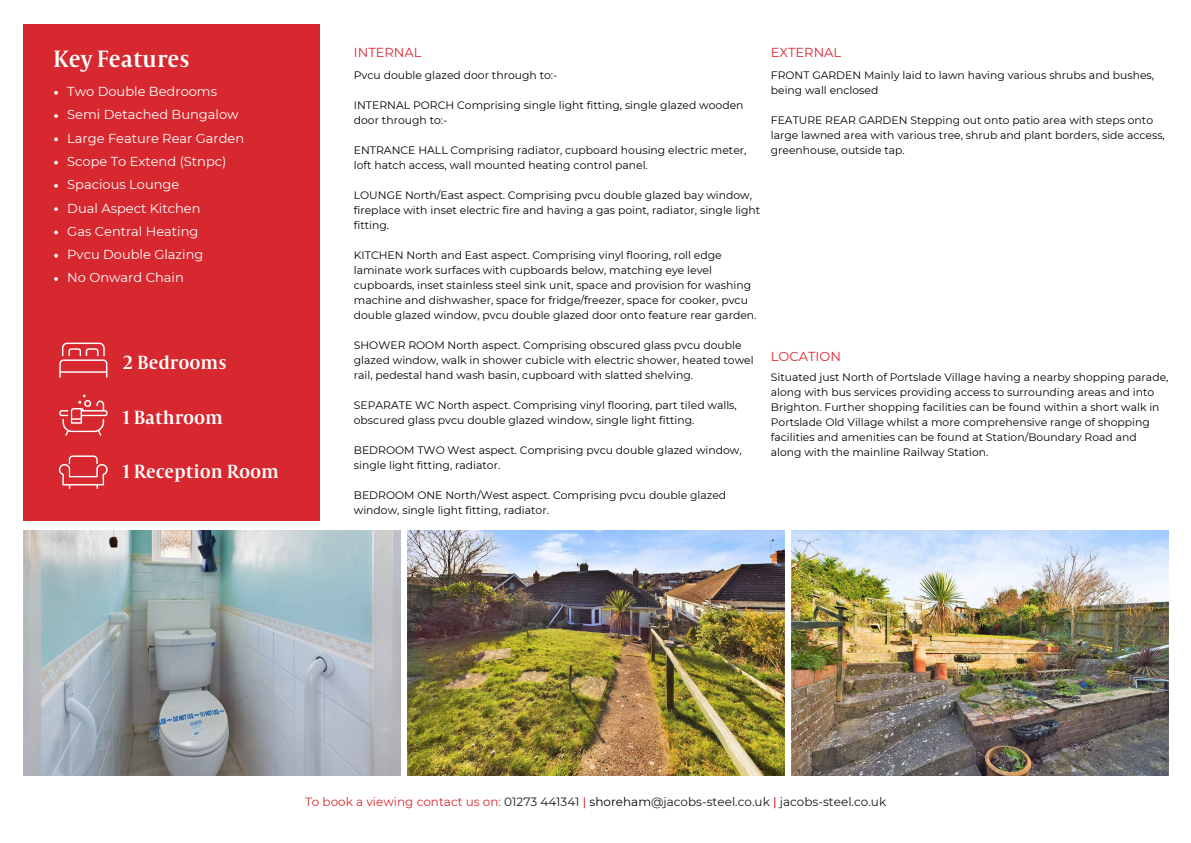
<style>
.page{position:relative;width:1191px;height:843px;background:#fff}
.page>*{position:absolute;margin:0;border:0;box-sizing:border-box;transform-origin:0 0}
.t1{font:26px "Capitolium Road";color:#fff}
.t2{font:21px "Capitolium Road";color:#fff}
.t3{font:13px "Montserrat";color:#fff}
.t4{font:13px "Montserrat";color:#d7282f}
.t5{font:12px "Montserrat";color:#191718}
.t6{font:10.8px/15px "Montserrat";color:#000}
.s1{color:#d7282f}
.s2{font-weight:500;color:#d7282f}
.s3{color:#000}
</style>
<div class="page">
<img style="left:23px;top:530px;width:377px;height:245px">
<img style="left:407px;top:530px;width:377px;height:245px">
<img style="left:791px;top:530px;width:377px;height:245px">
<div style="left:23px;top:25px;width:297px;height:496px;background:#d7282f"></div>
<img style="left:58px;top:455px;width:50px;height:34px">
<img style="left:59px;top:394px;width:49px;height:42px">
<img style="left:59px;top:342px;width:49px;height:36px">
<svg style="left:54px;top:91px;width:4px;height:4px"></svg>
<svg style="left:54px;top:114px;width:4px;height:4px"></svg>
<svg style="left:54px;top:137px;width:4px;height:4px"></svg>
<svg style="left:54px;top:161px;width:4px;height:3px"></svg>
<svg style="left:54px;top:184px;width:4px;height:4px"></svg>
<svg style="left:54px;top:207px;width:4px;height:4px"></svg>
<svg style="left:54px;top:230px;width:4px;height:4px"></svg>
<svg style="left:54px;top:254px;width:4px;height:3px"></svg>
<svg style="left:54px;top:277px;width:4px;height:4px"></svg>
<h2 class="t1" style="left:53px;top:50px;width:138px">Key Features</h2>
<p class="t3" style="left:67px;top:84px;width:151px">Two Double Bedrooms</p>
<p class="t3" style="left:67px;top:107px;width:173px">Semi Detached Bungalow</p>
<p class="t3" style="left:67px;top:130px;width:178px">Large Feature Rear Garden</p>
<p class="t3" style="left:67px;top:153px;width:161px">Scope To Extend (Stnpc)</p>
<p class="t3" style="left:67px;top:177px;width:114px">Spacious Lounge</p>
<p class="t3" style="left:67px;top:200px;width:135px">Dual Aspect Kitchen</p>
<p class="t3" style="left:67px;top:223px;width:133px">Gas Central Heating</p>
<h2 class="t3" style="left:67px;top:246px;width:138px">Pvcu Double Glazing</h2>
<p class="t3" style="left:67px;top:270px;width:118px">No Onward Chain</p>
<p class="t2" style="left:123px;top:355px;width:105px">2 Bedrooms</p>
<h2 class="t2" style="left:123px;top:410px;width:102px">1 Bathroom</h2>
<h3 class="t2" style="left:123px;top:464px;width:158px">1 Reception Room</h3>
<h3 class="t4" style="left:354px;top:45px;width:69px">INTERNAL</h3>
<p class="t4" style="left:770px;top:45px;width:72px">EXTERNAL</p>
<p class="t6" style="left:354px;top:67px;width:205px">Pvcu double glazed door through to:-</p>
<p class="t6" style="left:354px;top:97px;width:391px">INTERNAL PORCH Comprising single light fitting, single glazed wooden door through to:-</p>
<p class="t6" style="left:354px;top:142px;width:394px">ENTRANCE HALL Comprising radiator, cupboard housing electric meter, loft hatch access, wall mounted heating control panel.</p>
<p class="t6" style="left:354px;top:187px;width:408px">LOUNGE North/East aspect. Comprising pvcu double glazed bay window, fireplace with inset electric fire and having a gas point, radiator, single light fitting.</p>
<p class="t6" style="left:354px;top:247px;width:404px">KITCHEN North and East aspect. Comprising vinyl flooring, roll edge laminate work surfaces with cupboards below, matching eye level cupboards, inset stainless steel sink unit, space and provision for washing machine and dishwasher, space for fridge/freezer, space for cooker, pvcu double glazed window, pvcu double glazed door onto feature rear garden.</p>
<p class="t6" style="left:354px;top:337px;width:401px">SHOWER ROOM North aspect. Comprising obscured glass pvcu double glazed window, walk in shower cubicle with electric shower, heated towel rail, pedestal hand wash basin, cupboard with slatted shelving.</p>
<p class="t6" style="left:354px;top:397px;width:384px">SEPARATE WC North aspect. Comprising vinyl flooring, part tiled walls, obscured glass pvcu double glazed window, single light fitting.</p>
<p class="t6" style="left:354px;top:442px;width:389px">BEDROOM TWO West aspect. Comprising pvcu double glazed window, single light fitting, radiator.</p>
<p class="t6" style="left:354px;top:487px;width:374px">BEDROOM ONE North/West aspect. Comprising pvcu double glazed window, single light fitting, radiator.</p>
<p class="t6" style="left:770px;top:68px;width:384px">FRONT GARDEN Mainly laid to lawn having various shrubs and bushes, being wall enclosed</p>
<h3 class="t6" style="left:770px;top:113px;width:395px">FEATURE REAR GARDEN Stepping out onto patio area with steps onto large lawned area with various tree, shrub and plant borders, side access, greenhouse, outside tap.</h3>
<h4 class="t4" style="left:770px;top:348px;width:72px">LOCATION</h4>
<p class="t6" style="left:770px;top:369px;width:399px">Situated just North of Portslade Village having a nearby shopping parade, along with bus services providing access to surrounding areas and into Brighton. Further shopping facilities can be found within a short walk in Portslade Old Village whilst a more comprehensive range of shopping facilities and amenities can be found at Station/Boundary Road and along with the mainline Railway Station.</p>
<p class="t5" style="left:305px;top:794px;width:582px"><span class="s1">To book a viewing contact us on:</span> 01273 441341 <span class="s2">|</span> <span class="s3">shoreham</span>@jacobs-steel.co.uk <span class="s2">|</span> jacobs-steel.co.uk</p>
</div>
